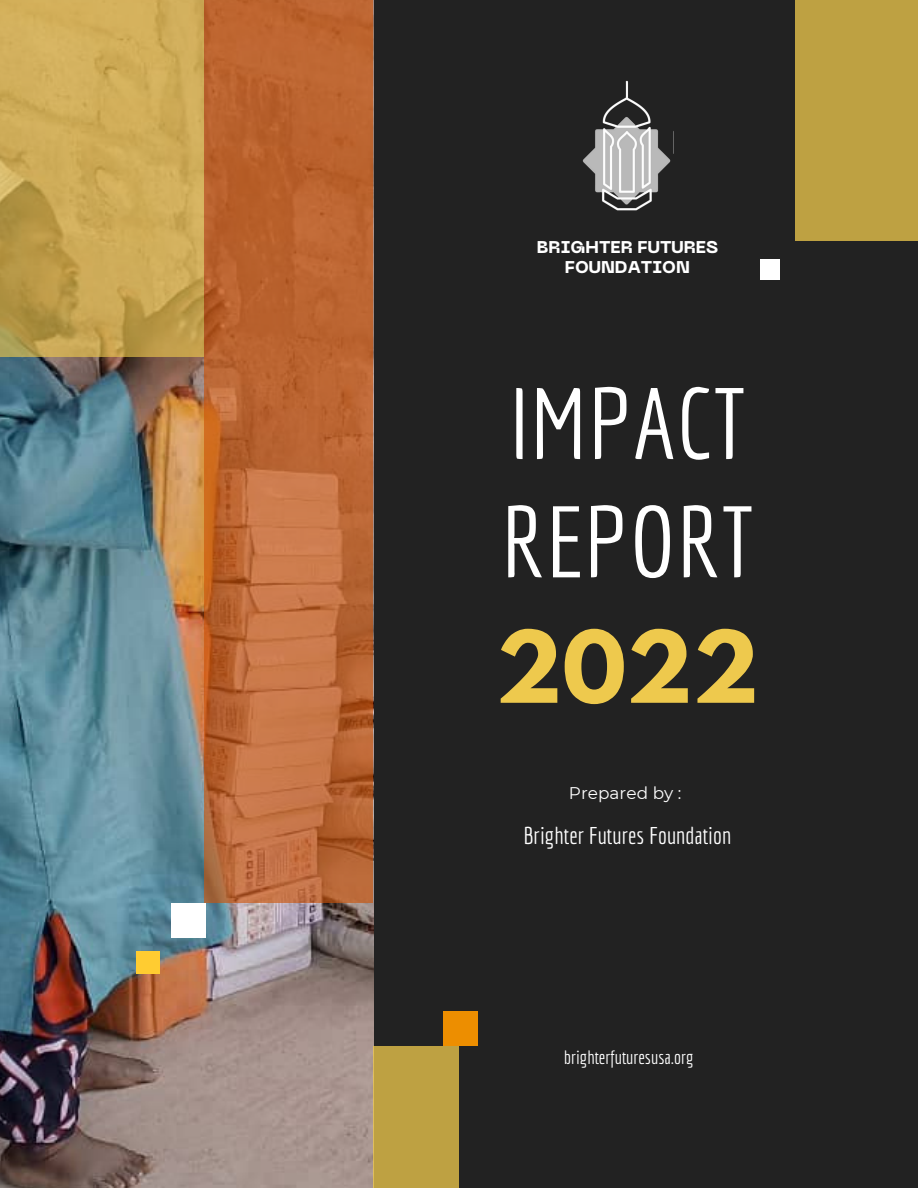
<style>
.page{position:relative;width:918px;height:1188px;background:#222}
.page>*{position:absolute;margin:0;border:0;box-sizing:border-box;transform-origin:0 0}
.t1{font:98.7px/118.4px "Economica";color:#fff}
.t2{font:700 88.2px "League Spartan";color:#eec94d}
.t3{font:23.7px "Economica";letter-spacing:.005em;color:#fff}
.t4{font:18.6px "Economica";color:#fff}
.t5{font:800 16.95px/20.1px "PP Neue Machina";color:#fff;text-align:center}
.t6{font:16.8px "Montserrat";letter-spacing:.005em;color:#fff}
</style>
<div class="page">
<img style="left:0;top:357px;width:373px;height:831px">
<svg style="left:204px;top:0;width:169px;height:903px;background:#bd6835"></svg>
<svg style="left:0;top:0;width:204px;height:357px;background:#c9a754"></svg>
<div style="left:374px;top:1046px;width:85px;height:142px;background:#bea142"></div>
<div style="left:795px;top:0;width:123px;height:241px;background:#bea142"></div>
<div style="left:443px;top:1011px;width:35px;height:35px;background:#ed8e00"></div>
<div style="left:761px;top:259px;width:19px;height:21px;background:#fff"></div>
<div style="left:171px;top:903px;width:35px;height:35px;background:#fff"></div>
<div style="left:136px;top:951px;width:23px;height:22px;background:#ffcc31"></div>
<img style="left:582px;top:80px;width:89px;height:131px">
<p class="t5" style="left:537px;top:239px;width:183px">BRIGHTER FUTURES<br>FOUNDATION</p>
<h1 class="t1" style="left:501px;top:363px;width:255px">IMPACT<br>REPORT</h1>
<h2 class="t2" style="left:496px;top:623px;width:265px">2022</h2>
<p class="t6" style="left:569px;top:783px;width:114px">Prepared by :</p>
<h3 class="t3" style="left:524px;top:821px;width:209px">Brighter Futures Foundation</h3>
<p class="t4" style="left:564px;top:1047px;width:131px">brighterfuturesusa.org</p>
</div>
